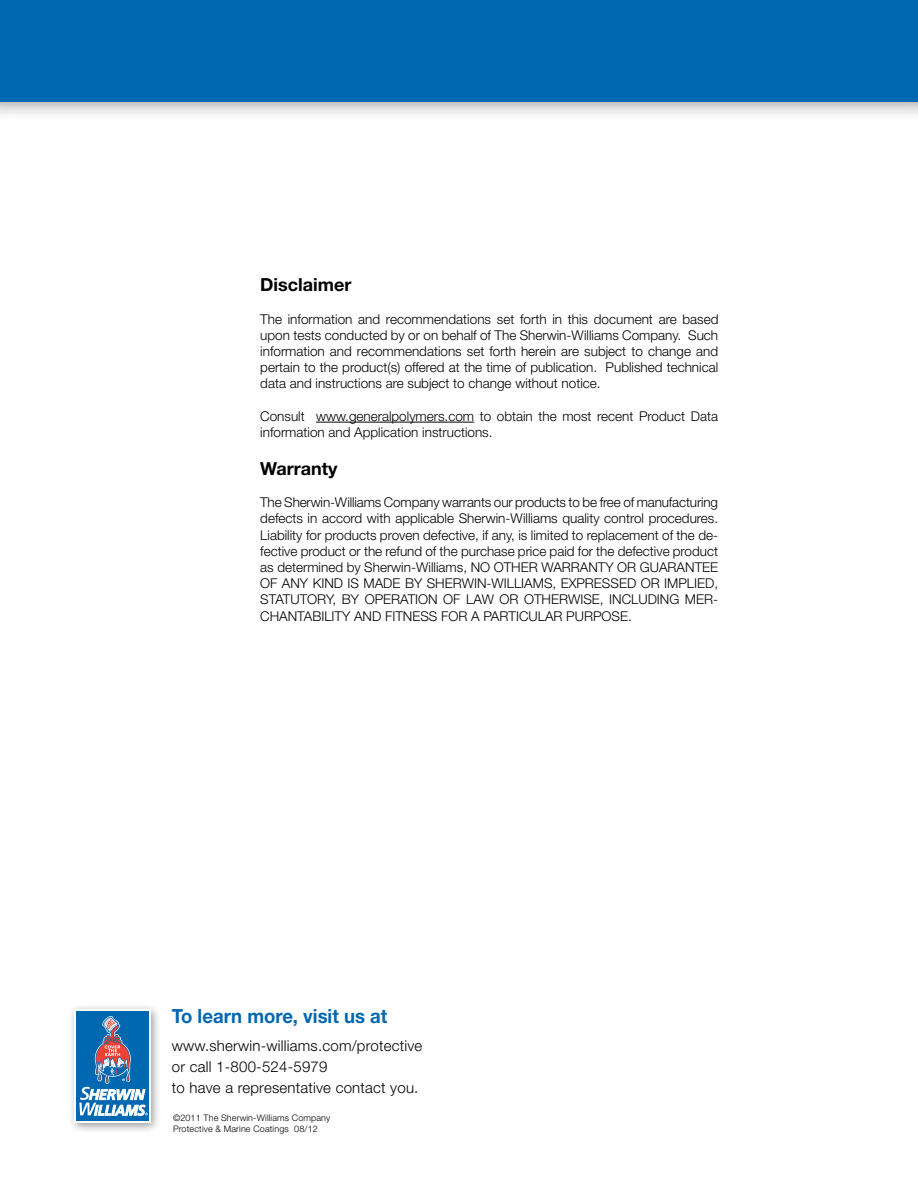
<style>
.page{position:relative;width:918px;height:1188px;background:#fff}
.page>*{position:absolute;margin:0;border:0;box-sizing:border-box;transform-origin:0 0}
.t1{font:700 19.5px "Helvetica Neue LT Std";color:#0067b1;scale:.95 1}
.t2{font:700 18px "Helvetica Neue LT Std";color:#000}
.t3{font:300 15px/21px "Helvetica Neue LT Std";letter-spacing:.015em;color:#000}
.t4{font:300 13.5px/16.2px "Helvetica Neue LT Std";color:#000;text-align:justify}
.t5{font:300 9px/10.8px "Helvetica Neue LT Std";letter-spacing:.015em;color:#000}
</style>
<div class="page">
<div style="left:0;top:0;width:918px;height:121px;background:#000;opacity:.49"></div>
<div style="left:0;top:0;width:918px;height:102px;background:#0067b1"></div>
<div style="left:68px;top:1004px;width:93px;height:129px;background:#000;opacity:.4"></div>
<div style="left:74px;top:1009px;width:77px;height:114px;background:#fff"></div>
<div style="left:76px;top:1011px;width:73px;height:110px;background:#0067b1"></div>
<svg style="left:79px;top:1016px;width:69px;height:100px"></svg>
<hr style="left:316px;top:422px;width:158px;height:1px;background:#000">
<h2 class="t2" style="left:260px;top:274px;width:93px">Disclaimer</h2>
<p class="t4" style="left:260px;top:310px;width:460px">The information and recommendations set forth in this document are based upon tests conducted by or on behalf of The Sherwin-Williams Company. Such information and recommendations set forth herein are subject to change and pertain to the product(s) offered at the time of publication. Published technical data and instructions are subject to change without notice.</p>
<p class="t4" style="left:260px;top:408px;width:459px">Consult www.generalpolymers.com to obtain the most recent Product Data information and Application instructions.</p>
<h2 class="t2" style="left:260px;top:457px;width:79px">Warranty</h2>
<p class="t4" style="left:260px;top:494px;width:459px">The Sherwin-Williams Company warrants our products to be free of manufacturing defects in accord with applicable Sherwin-Williams quality control procedures.<br>Liability for products proven defective, if any, is limited to replacement of the de&shy;fective product or the refund of the purchase price paid for the defective product as determined by Sherwin-Williams, NO OTHER WARRANTY OR GUARANTEE OF ANY KIND IS MADE BY SHERWIN-WILLIAMS, EXPRESSED OR IMPLIED, STATUTORY, BY OPERATION OF LAW OR OTHERWISE, INCLUDING MER-CHANTABILITY AND FITNESS FOR A PARTICULAR PURPOSE.</p>
<h1 class="t1" style="left:172px;top:1004px;width:228px">To learn more, visit us at</h1>
<p class="t3" style="left:172px;top:1035px;width:252px">www.sherwin-williams.com/protective or call 1-800-524-5979<br>to have a representative contact you.</p>
<p class="t5" style="left:173px;top:1112px;width:159px">©2011 The Sherwin-Williams Company<br>Protective &amp; Marine Coatings 08/12</p>
</div>
